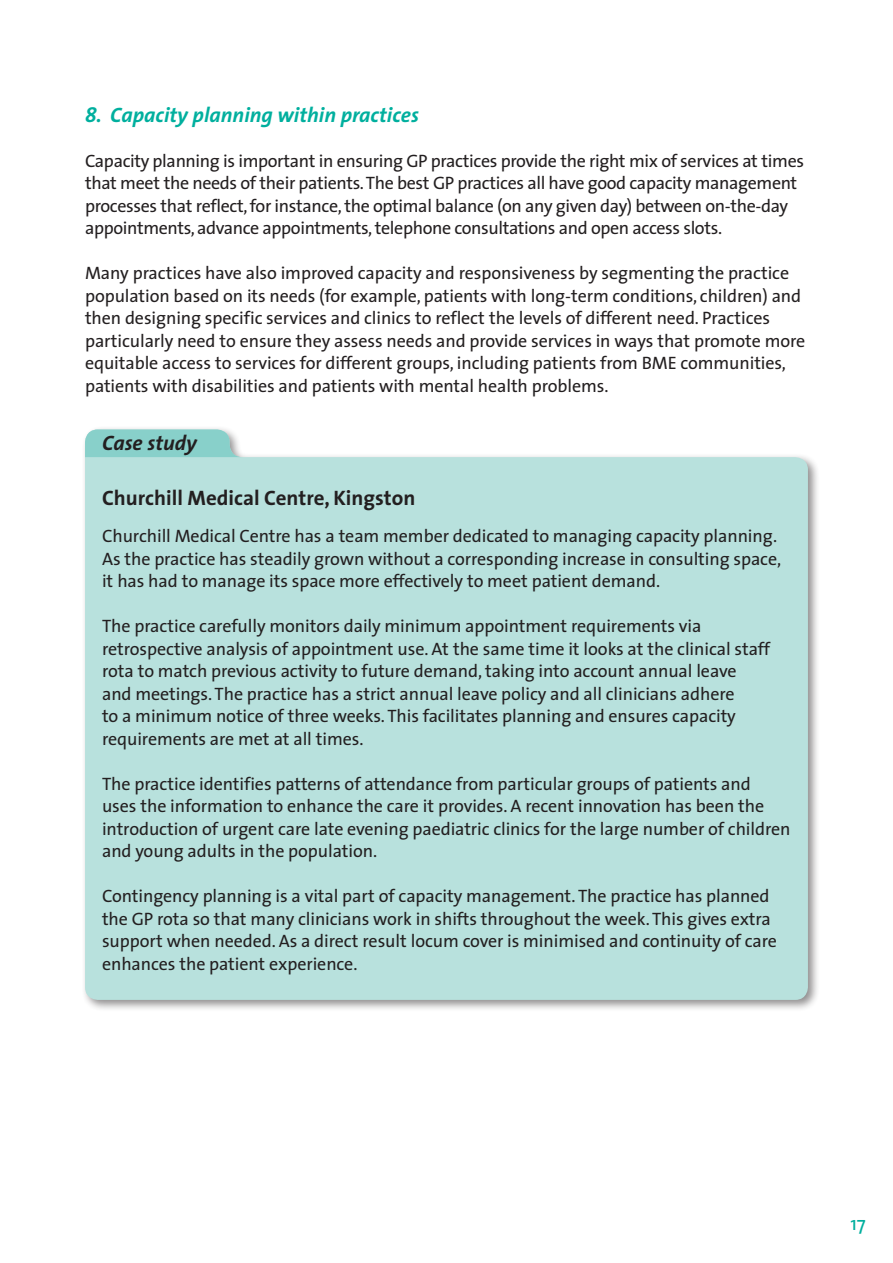
<style>
.page{position:relative;width:893px;height:1263px;background:#fff}
.page>*{position:absolute;margin:0;border:0;box-sizing:border-box;transform-origin:0 0}
.Sub_Head_Italics{font:italic 700 21px "The Sans";color:#00af9e}
.Sub_Header{font:700 21px "The Sans";color:#231f20}
.Sub_Header-2{font:italic 700 21px "The Sans";color:#231f20}
.t1{font:19.5px "The Sans";color:#00af9e}
.Body_1{font:18px/22.5px "The Sans";letter-spacing:-.005em;color:#231f20}
</style>
<div class="page">
<div style="left:81px;top:425px;width:745px;height:593px;background:#231f20;opacity:.5"></div>
<div style="left:85px;top:429px;width:723px;height:571px;background:#b8e1dd"></div>
<svg style="left:85px;top:429px;width:157px;height:28px"></svg>
<p class="Sub_Head_Italics" style="left:85px;top:97px;width:335px">8. Capacity planning within practices</p>
<p class="Body_1" style="left:85px;top:149px;width:721px">Capacity planning is important in ensuring GP practices provide the right mix of services at times that meet the needs of their patients. The best GP practices all have good capacity management processes that reflect, for instance, the optimal balance (on any given day) between on-the-day appointments, advance appointments, telephone consultations and open access slots.</p>
<p class="Body_1" style="left:85px;top:261px;width:722px">Many practices have also improved capacity and responsiveness by segmenting the practice population based on its needs (for example, patients with long-term conditions, children) and then designing specific services and clinics to reflect the levels of different need. Practices particularly need to ensure they assess needs and provide services in ways that promote more equitable access to services for different groups, including patients from BME communities, patients with disabilities and patients with mental health problems.</p>
<p class="Sub_Header-2" style="left:102px;top:425px;width:96px">Case study</p>
<p class="Sub_Header" style="left:102px;top:480px;width:315px">Churchill Medical Centre, Kingston</p>
<p class="Body_1" style="left:102px;top:524px;width:681px">Churchill Medical Centre has a team member dedicated to managing capacity planning.<br>As the practice has steadily grown without a corresponding increase in consulting space, it has had to manage its space more effectively to meet patient demand.</p>
<p class="Body_1" style="left:102px;top:614px;width:669px">The practice carefully monitors daily minimum appointment requirements via retrospective analysis of appointment use. At the same time it looks at the clinical staff rota to match previous activity to future demand, taking into account annual leave and meetings. The practice has a strict annual leave policy and all clinicians adhere<br>to a minimum notice of three weeks. This facilitates planning and ensures capacity requirements are met at all times.</p>
<p class="Body_1" style="left:102px;top:772px;width:690px">The practice identifies patterns of attendance from particular groups of patients and<br>uses the information to enhance the care it provides. A recent innovation has been the introduction of urgent care late evening paediatric clinics for the large number of children and young adults in the population.</p>
<p class="Body_1" style="left:102px;top:884px;width:676px">Contingency planning is a vital part of capacity management. The practice has planned the GP rota so that many clinicians work in shifts throughout the week. This gives extra support when needed. As a direct result locum cover is minimised and continuity of care enhances the patient experience.</p>
<p class="t1" style="left:850px;top:1207px;width:17px">17</p>
</div>
